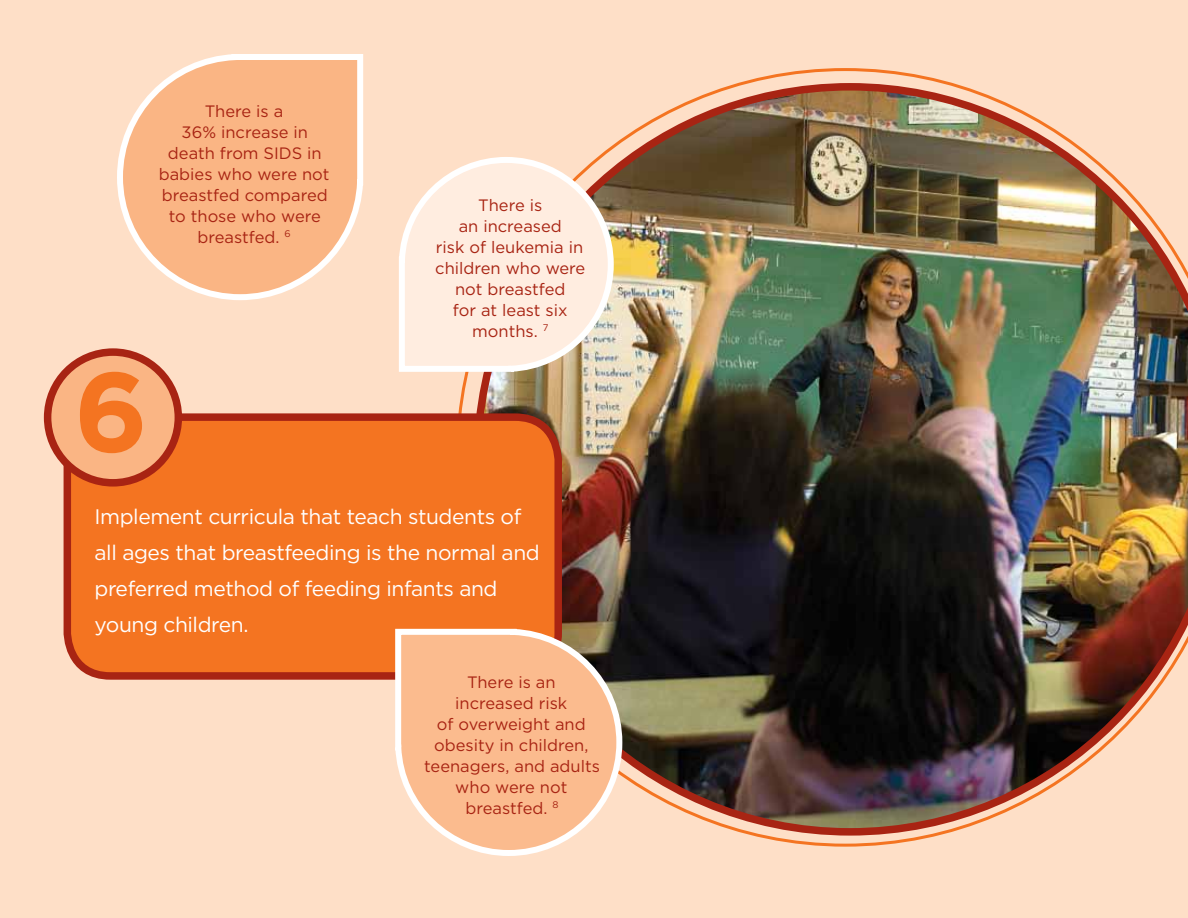
<style>
.page{position:relative;width:1188px;height:918px;background:#fedfc7}
.page>*{position:absolute;margin:0;border:0;box-sizing:border-box;transform-origin:0 0}
.t1{font:700 112.5px "Gotham";color:#f47421}
.t2{font:21px/36px "Gotham";letter-spacing:-.02em;color:#fff}
.t3{font:16.5px/21px "Gotham";color:#a82413;text-align:center}
</style>
<div class="page">
<img style="left:476px;top:83px;width:712px;height:753px">
<div style="left:67px;top:417px;width:491px;height:259px;background:#f47421;border-radius:43px"></div>
<div style="left:64px;top:413px;width:498px;height:267px;border:8px solid #a82413;border-radius:43px"></div>
<div style="left:48px;top:352px;width:130px;height:131px;background:#fab584;border-radius:50%"></div>
<div style="left:44px;top:348px;width:138px;height:139px;border:8px solid #a82413;border-radius:50%"></div>
<svg style="left:117px;top:54px;width:247px;height:246px"></svg>
<svg style="left:399px;top:154px;width:218px;height:221px;background:#f8e6d7"></svg>
<svg style="left:392px;top:626px;width:233px;height:230px;background:#f2be98"></svg>
<p class="t3" style="left:159px;top:100px;width:172px">There is a<br>36% increase in death from SIDS in babies who were not breastfed compared to those who were breastfed. <sup>6</sup></p>
<h1 class="t1" style="left:74px;top:337px;width:76px">6</h1>
<p class="t3" style="left:435px;top:194px;width:152px">There is<br>an increased<br>risk of leukemia in children who were not breastfed<br>for at least six months. <sup>7</sup></p>
<p class="t2" style="left:95px;top:498px;width:447px">Implement curricula that teach students of all ages that breastfeeding is the normal and preferred method of feeding infants and young children.</p>
<p class="t3" style="left:424px;top:671px;width:177px">There is an<br>increased risk<br>of overweight and obesity in children, teenagers, and adults who were not breastfed. <sup>8</sup></p>
</div>
